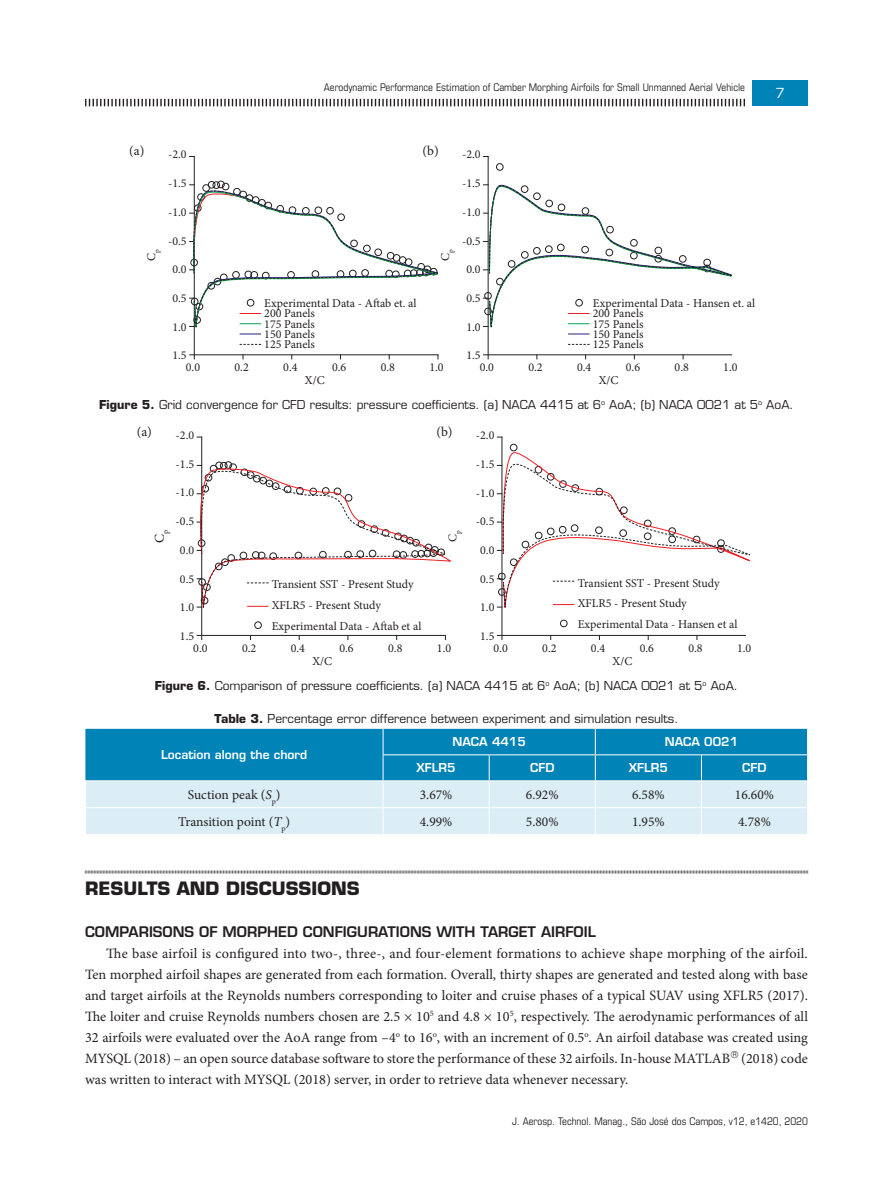
<style>
.page{position:relative;width:893px;height:1191px;background:#fff}
.page>*{position:absolute;margin:0;border:0;box-sizing:border-box;transform-origin:0 0}
.t1{font:700 18px "Eurostile LT Std";color:#231f20}
.t2{font:14.25px/21px "Minion Pro";color:#231f20;text-align:justify}
.t3{font:600 14.25px "Eurostile LT Std";color:#231f20}
.t4{font:13.5px "Minion Pro";color:#231f20}
.t5{font:13.5px "Eurostile LT Std";color:#fff}
.t6{font:12px/10.5px "Minion Pro";color:#231f20}
.t7{font:12px "Eurostile LT Std";color:#231f20}
.t8{font:600 12px "Eurostile LT Std";color:#fff}
.t9{font:condensed 10.5px "Eurostile LT Std";color:#231f20}
.s1{font-weight:700}
.s2{font-style:italic}
</style>
<div class="page">
<svg style="left:85px;top:99px;width:660px;height:7px"></svg>
<div style="left:753px;top:81px;width:55px;height:25px;background:#0083b6"></div>
<svg style="left:85px;top:870px;width:723px;height:4px;background:#b4b5b6"></svg>
<hr style="left:194px;top:156px;width:1px;height:203px;background:#231f20">
<hr style="left:488px;top:156px;width:1px;height:203px;background:#231f20">
<div style="left:496px;top:163px;width:7px;height:8px;border:1px solid #231f20;border-radius:50%"></div>
<div style="left:222px;top:183px;width:7px;height:7px;border:1px solid #231f20;border-radius:50%"></div>
<div style="left:217px;top:181px;width:8px;height:7px;border:1px solid #231f20;border-radius:50%"></div>
<div style="left:213px;top:181px;width:7px;height:8px;border:1px solid #231f20;border-radius:50%"></div>
<div style="left:208px;top:181px;width:7px;height:7px;border:1px solid #231f20;border-radius:50%"></div>
<svg style="left:189px;top:184px;width:250px;height:175px"></svg>
<svg style="left:483px;top:183px;width:249px;height:176px"></svg>
<hr style="left:201px;top:437px;width:1px;height:203px;background:#231f20">
<hr style="left:502px;top:437px;width:1px;height:203px;background:#231f20">
<hr style="left:497px;top:635px;width:249px;height:1px;background:#231f20">
<div style="left:510px;top:444px;width:7px;height:7px;border:1px solid #231f20;border-radius:50%"></div>
<div style="left:229px;top:463px;width:8px;height:8px;border:1px solid #231f20;border-radius:50%"></div>
<div style="left:225px;top:461px;width:7px;height:8px;border:1px solid #231f20;border-radius:50%"></div>
<div style="left:220px;top:462px;width:7px;height:7px;border:1px solid #231f20;border-radius:50%"></div>
<div style="left:215px;top:462px;width:8px;height:7px;border:1px solid #231f20;border-radius:50%"></div>
<svg style="left:501px;top:450px;width:67px;height:180px"></svg>
<svg style="left:196px;top:465px;width:255px;height:175px"></svg>
<svg style="left:497px;top:463px;width:253px;height:145px"></svg>
<svg style="left:85px;top:729px;width:723px;height:105px;background:#73bad7"></svg>
<p class="t9" style="left:324px;top:81px;width:423px">Aerodynamic Performance Estimation of Camber Morphing Airfoils for Small Unmanned Aerial Vehicle</p>
<p class="t4" style="left:129px;top:142px;width:17px">(a)</p>
<p class="t4" style="left:423px;top:142px;width:18px">(b)</p>
<p class="t6" style="left:168px;top:149px;width:20px">-2.0</p>
<p class="t6" style="left:168px;top:178px;width:20px">-1.5</p>
<p class="t6" style="left:168px;top:207px;width:20px">-1.0</p>
<p class="t6" style="left:168px;top:235px;width:20px">-0.5</p>
<p class="t6" style="left:172px;top:264px;width:16px">0.0</p>
<p class="t6" style="left:172px;top:293px;width:16px">0.5</p>
<p class="t6" style="left:172px;top:322px;width:16px">1.0</p>
<p class="t6" style="left:172px;top:350px;width:16px">1.5</p>
<p class="t6" style="left:146px;top:261px;width:13px;rotate:-90deg">C<sub>p</sub></p>
<p class="t6" style="left:440px;top:261px;width:13px;rotate:-90deg">C<sub>p</sub></p>
<p class="t6" style="left:264px;top:297px;width:154px">Experimental Data - Aftab et. al<br>200 Panels<br>175 Panels<br>150 Panels<br>125 Panels</p>
<p class="t6" style="left:462px;top:149px;width:20px">-2.0</p>
<p class="t6" style="left:462px;top:178px;width:20px">-1.5</p>
<p class="t6" style="left:462px;top:207px;width:20px">-1.0</p>
<p class="t6" style="left:462px;top:236px;width:20px">-0.5</p>
<p class="t6" style="left:466px;top:264px;width:16px">0.0</p>
<p class="t6" style="left:466px;top:293px;width:16px">0.5</p>
<p class="t6" style="left:466px;top:322px;width:16px">1.0</p>
<p class="t6" style="left:466px;top:350px;width:16px">1.5</p>
<p class="t6" style="left:593px;top:297px;width:164px">Experimental Data - Hansen et. al<br>200 Panels<br>175 Panels<br>150 Panels<br>125 Panels</p>
<p class="t6" style="left:186px;top:362px;width:16px">0.0</p>
<p class="t6" style="left:235px;top:362px;width:16px">0.2</p>
<p class="t6" style="left:283px;top:362px;width:16px">0.4</p>
<p class="t6" style="left:332px;top:362px;width:16px">0.6</p>
<p class="t6" style="left:381px;top:362px;width:16px">0.8</p>
<p class="t6" style="left:429px;top:362px;width:16px">1.0</p>
<p class="t6" style="left:480px;top:362px;width:16px">0.0</p>
<p class="t6" style="left:528px;top:362px;width:16px">0.2</p>
<p class="t6" style="left:577px;top:362px;width:16px">0.4</p>
<p class="t6" style="left:626px;top:362px;width:16px">0.6</p>
<p class="t6" style="left:675px;top:362px;width:16px">0.8</p>
<p class="t6" style="left:723px;top:362px;width:16px">1.0</p>
<p class="t5" style="left:776px;top:85px;width:11px">7</p>
<p class="t6" style="left:305px;top:375px;width:21px">X/C</p>
<p class="t6" style="left:599px;top:375px;width:21px">X/C</p>
<p class="t7" style="left:99px;top:397px;width:696px"><span class="s1">Figure 5.</span> Grid convergence for CFD results: pressure coefficients. (a) NACA 4415 at 6<sup>o</sup> AoA; (b) NACA 0021 at 5<sup>o</sup> AoA.</p>
<p class="t6" style="left:176px;top:430px;width:20px">-2.0</p>
<p class="t6" style="left:176px;top:459px;width:20px">-1.5</p>
<p class="t6" style="left:176px;top:487px;width:20px">-1.0</p>
<p class="t6" style="left:176px;top:516px;width:20px">-0.5</p>
<p class="t6" style="left:180px;top:545px;width:16px">0.0</p>
<p class="t6" style="left:180px;top:573px;width:16px">0.5</p>
<p class="t6" style="left:180px;top:602px;width:16px">1.0</p>
<p class="t6" style="left:180px;top:631px;width:16px">1.5</p>
<p class="t4" style="left:137px;top:422px;width:17px">(a)</p>
<p class="t4" style="left:436px;top:422px;width:18px">(b)</p>
<p class="t6" style="left:476px;top:430px;width:20px">-2.0</p>
<p class="t6" style="left:476px;top:459px;width:20px">-1.5</p>
<p class="t6" style="left:476px;top:487px;width:20px">-1.0</p>
<p class="t6" style="left:476px;top:516px;width:20px">-0.5</p>
<p class="t6" style="left:480px;top:545px;width:16px">0.0</p>
<p class="t6" style="left:480px;top:573px;width:16px">0.5</p>
<p class="t6" style="left:480px;top:602px;width:16px">1.0</p>
<p class="t6" style="left:480px;top:631px;width:16px">1.5</p>
<p class="t4" style="left:150px;top:542px;width:14px;rotate:-90deg">C<sub>p</sub></p>
<p class="t6" style="left:447px;top:542px;width:13px;rotate:-90deg">C<sub>p</sub></p>
<p class="t6" style="left:272px;top:574px;width:151px;line-height:21px">Transient SST - Present Study<br>XFLR5 - Present Study<br>Experimental Data - Aftab et al</p>
<p class="t6" style="left:578px;top:572px;width:161px;line-height:21px">Transient SST - Present Study<br>XFLR5 - Present Study<br>Experimental Data - Hansen et al</p>
<p class="t6" style="left:193px;top:642px;width:16px">0.0</p>
<p class="t6" style="left:242px;top:642px;width:16px">0.2</p>
<p class="t6" style="left:291px;top:642px;width:16px">0.4</p>
<p class="t6" style="left:339px;top:642px;width:16px">0.6</p>
<p class="t6" style="left:388px;top:642px;width:16px">0.8</p>
<p class="t6" style="left:437px;top:642px;width:16px">1.0</p>
<p class="t6" style="left:493px;top:642px;width:16px">0.0</p>
<p class="t6" style="left:542px;top:642px;width:16px">0.2</p>
<p class="t6" style="left:591px;top:642px;width:16px">0.4</p>
<p class="t6" style="left:640px;top:642px;width:16px">0.6</p>
<p class="t6" style="left:688px;top:642px;width:16px">0.8</p>
<p class="t6" style="left:737px;top:642px;width:16px">1.0</p>
<p class="t6" style="left:312px;top:656px;width:21px">X/C</p>
<p class="t6" style="left:613px;top:656px;width:21px">X/C</p>
<p class="t7" style="left:155px;top:678px;width:585px"><span class="s1">Figure 6.</span> Comparison of pressure coefficients. (a) NACA 4415 at 6<sup>o</sup> AoA; (b) NACA 0021 at 5<sup>o</sup> AoA.</p>
<p class="t7" style="left:214px;top:711px;width:465px"><span class="s1">Table 3.</span> Percentage error difference between experiment and simulation results.</p>
<p class="t8" style="left:161px;top:747px;width:148px">Location along the chord</p>
<p class="t8" style="left:452px;top:734px;width:75px">NACA 4415</p>
<p class="t8" style="left:665px;top:734px;width:75px">NACA 0021</p>
<p class="t8" style="left:416px;top:760px;width:41px">XFLR5</p>
<p class="t8" style="left:530px;top:760px;width:26px">CFD</p>
<p class="t8" style="left:629px;top:760px;width:41px">XFLR5</p>
<p class="t8" style="left:742px;top:760px;width:26px">CFD</p>
<p class="t4" style="left:188px;top:786px;width:94px">Suction peak (<span class="s2">S</span><sub>p</sub>)</p>
<p class="t4" style="left:420px;top:786px;width:34px">3.67%</p>
<p class="t4" style="left:526px;top:786px;width:34px">6.92%</p>
<p class="t4" style="left:632px;top:786px;width:34px">6.58%</p>
<p class="t4" style="left:735px;top:786px;width:41px">16.60%</p>
<p class="t4" style="left:178px;top:812px;width:114px">Transition point (<span class="s2">T</span><sub>p</sub>)</p>
<p class="t4" style="left:420px;top:812px;width:34px">4.99%</p>
<p class="t4" style="left:526px;top:812px;width:34px">5.80%</p>
<p class="t4" style="left:632px;top:812px;width:34px">1.95%</p>
<p class="t4" style="left:738px;top:812px;width:34px">4.78%</p>
<p class="t1" style="left:85px;top:877px;width:276px">RESULTS AND DISCUSSIONS</p>
<p class="t3" style="left:85px;top:922px;width:512px">COMPARISONS OF MORPHED CONFIGURATIONS WITH TARGET AIRFOIL</p>
<p class="t2" style="left:85px;top:942px;width:724px;text-indent:21px">The base airfoil is configured into two-, three-, and four-element formations to achieve shape morphing of the airfoil.<br>Ten morphed airfoil shapes are generated from each formation. Overall, thirty shapes are generated and tested along with base and target airfoils at the Reynolds numbers corresponding to loiter and cruise phases of a typical SUAV using XFLR5 (2017).<br>The loiter and cruise Reynolds numbers chosen are 2.5 × 10<sup>5</sup> and 4.8 × 10<sup>5</sup>, respectively. The aerodynamic performances of all 32 airfoils were evaluated over the AoA range from –4<sup>o</sup> to 16<sup>o</sup>, with an increment of 0.5<sup>o</sup>. An airfoil database was created using MYSQL (2018) – an open source database software to store the performance of these 32 airfoils. In-house MATLAB (2018) code was written to interact with MYSQL (2018) server, in order to retrieve data whenever necessary.</p>
<p class="t9" style="left:512px;top:1114px;width:297px">J. Aerosp. Technol. Manag., São José dos Campos, v12, e1420, 2020</p>
</div>
